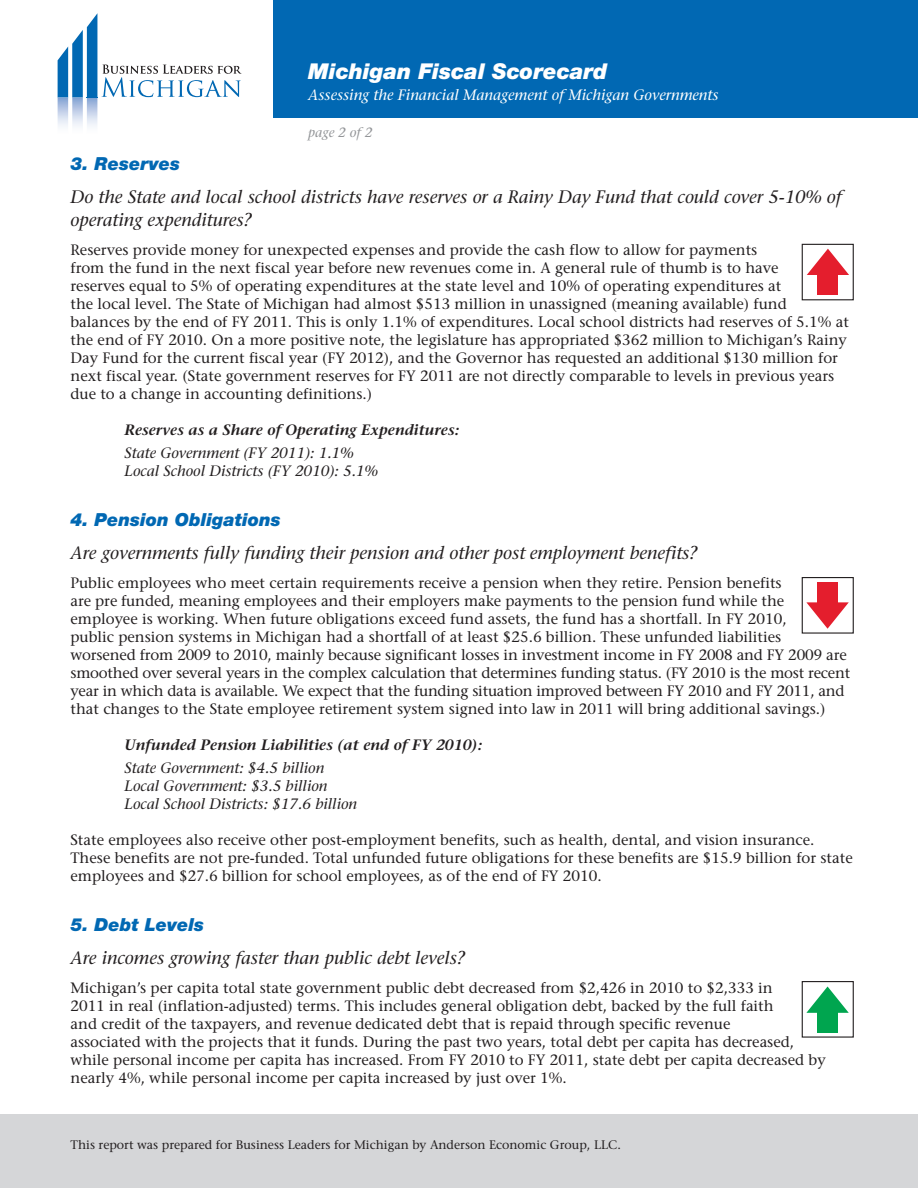
<style>
.page{position:relative;width:918px;height:1188px;background:#fff}
.page>*{position:absolute;margin:0;border:0;box-sizing:border-box;transform-origin:0 0}
.t1{font:italic 900 21.9px "Helvetica Neue";color:#fff}
.t2{font:italic 18px/22.5px "Stone Serif";color:#231f20}
.t3{font:italic 900 18px "Helvetica Neue";color:#0168b3}
.t4{font:15px/18px "Stone Serif";color:#231f20}
.t5{font:italic 15px/18px "Stone Serif";color:#231f20}
.t6{font:italic 600 15px "Stone Serif";color:#231f20}
.t7{font:italic 15px "Stone Serif";color:#fff}
.t8{font:italic 13.5px "Stone Serif";color:#939598}
.t9{font:12.3px "Stone Serif";color:#231f20}
</style>
<div class="page">
<div style="left:273px;top:0;width:645px;height:118px;background:#0168b3"></div>
<img style="left:72px;top:99px;width:11px;height:27px">
<svg style="left:58px;top:13px;width:184px;height:86px"></svg>
<div style="left:0;top:1115px;width:918px;height:73px;background:#d5d6d8"></div>
<svg style="left:807px;top:249px;width:42px;height:26px"></svg>
<div style="left:818px;top:271px;width:20px;height:24px;background:#e41e2d"></div>
<div style="left:802px;top:244px;width:52px;height:56px;border:1px solid #231f20"></div>
<svg style="left:806px;top:602px;width:43px;height:27px"></svg>
<div style="left:818px;top:582px;width:20px;height:24px;background:#e41e2d"></div>
<div style="left:802px;top:577px;width:52px;height:57px;border:1px solid #231f20"></div>
<svg style="left:806px;top:987px;width:43px;height:26px"></svg>
<div style="left:818px;top:1009px;width:20px;height:24px;background:#00a54f"></div>
<div style="left:802px;top:981px;width:52px;height:57px;border:1px solid #231f20"></div>
<h1 class="t1" style="left:308px;top:63px;width:301px">Michigan Fiscal Scorecard</h1>
<p class="t7" style="left:308px;top:89px;width:412px">Assessing the Financial Management of Michigan Governments</p>
<p class="t8" style="left:308px;top:127px;width:66px">page 2 of 2</p>
<p class="t3" style="left:70px;top:157px;width:111px">3. Reserves</p>
<p class="t2" style="left:70px;top:188px;width:773px">Do the State and local school districts have reserves or a Rainy Day Fund that could cover 5-10% of operating expenditures?</p>
<p class="t4" style="left:70px;top:242px;width:780px">Reserves provide money for unexpected expenses and provide the cash flow to allow for payments<br>from the fund in the next fiscal year before new revenues come in. A general rule of thumb is to have<br>reserves equal to 5% of operating expenditures at the state level and 10% of operating expenditures at<br>the local level. The State of Michigan had almost $513 million in unassigned (meaning available) fund balances by the end of FY 2011. This is only 1.1% of expenditures. Local school districts had reserves of 5.1% at the end of FY 2010. On a more positive note, the legislature has appropriated $362 million to Michigan’s Rainy Day Fund for the current fiscal year (FY 2012), and the Governor has requested an additional $130 million for next fiscal year. (State government reserves for FY 2011 are not directly comparable to levels in previous years due to a change in accounting definitions.)</p>
<p class="t6" style="left:124px;top:424px;width:336px">Reserves as a Share of Operating Expenditures:</p>
<p class="t5" style="left:124px;top:445px;width:255px">State Government (FY 2011): 1.1%<br>Local School Districts (FY 2010): 5.1%</p>
<p class="t3" style="left:70px;top:513px;width:212px">4. Pension Obligations</p>
<p class="t2" style="left:70px;top:543px;width:629px">Are governments fully funding their pension and other post employment benefits?</p>
<p class="t4" style="left:70px;top:575px;width:781px">Public employees who meet certain requirements receive a pension when they retire. Pension benefits<br>are pre funded, meaning employees and their employers make payments to the pension fund while the employee is working. When future obligations exceed fund assets, the fund has a shortfall. In FY 2010,<br>public pension systems in Michigan had a shortfall of at least $25.6 billion. These unfunded liabilities<br>worsened from 2009 to 2010, mainly because significant losses in investment income in FY 2008 and FY 2009 are smoothed over several years in the complex calculation that determines funding status. (FY 2010 is the most recent year in which data is available. We expect that the funding situation improved between FY 2010 and FY 2011, and that changes to the State employee retirement system signed into law in 2011 will bring additional savings.)</p>
<p class="t6" style="left:124px;top:739px;width:359px">Unfunded Pension Liabilities (at end of FY 2010):</p>
<p class="t5" style="left:124px;top:760px;width:234px">State Government: $4.5 billion<br>Local Government: $3.5 billion<br>Local School Districts: $17.6 billion</p>
<p class="t4" style="left:70px;top:832px;width:784px">State employees also receive other post-employment benefits, such as health, dental, and vision insurance.<br>These benefits are not pre-funded. Total unfunded future obligations for these benefits are $15.9 billion for state employees and $27.6 billion for school employees, as of the end of FY 2010.</p>
<p class="t3" style="left:70px;top:918px;width:135px">5. Debt Levels</p>
<p class="t2" style="left:70px;top:948px;width:397px">Are incomes growing faster than public debt levels?</p>
<p class="t4" style="left:70px;top:980px;width:757px">Michigan’s per capita total state government public debt decreased from $2,426 in 2010 to $2,333 in<br>2011 in real (inflation-adjusted) terms. This includes general obligation debt, backed by the full faith<br>and credit of the taxpayers, and revenue dedicated debt that is repaid through specific revenue<br>associated with the projects that it funds. During the past two years, total debt per capita has decreased, while personal income per capita has increased. From FY 2010 to FY 2011, state debt per capita decreased by nearly 4%, while personal income per capita increased by just over 1%.</p>
<p class="t9" style="left:70px;top:1140px;width:552px">This report was prepared for Business Leaders for Michigan by Anderson Economic Group, LLC.</p>
</div>
